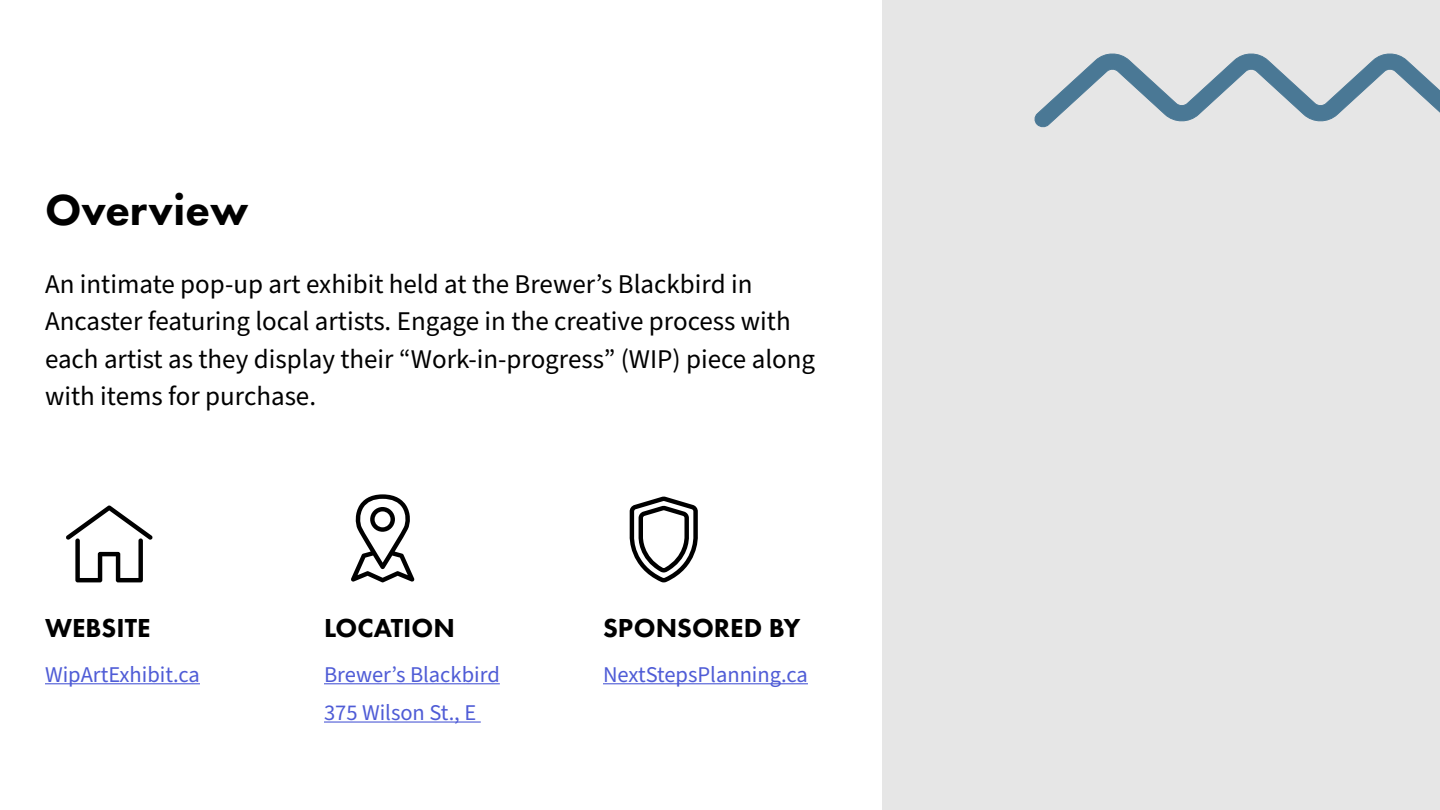
<style>
.page{position:relative;width:1440px;height:810px;background:#fff}
.page>*{position:absolute;margin:0;border:0;box-sizing:border-box;transform-origin:0 0}
.t1{font:800 45px "Futura PT";color:#000}
.t2{font:27px/37.5px "Source Sans Pro";color:#000}
.t3{font:800 27px "Futura PT";color:#000}
.t4{font:22.5px/38.2px "Source Sans Pro";color:#4f5cd6}
</style>
<div class="page">
<div style="left:882px;top:0;width:558px;height:810px;background:#e6e6e6"></div>
<svg style="left:1034px;top:53px;width:406px;height:75px"></svg>
<svg style="left:629px;top:496px;width:69px;height:86px"></svg>
<svg style="left:351px;top:494px;width:63px;height:88px"></svg>
<svg style="left:66px;top:505px;width:87px;height:77px"></svg>
<hr style="left:324px;top:683px;width:176px;height:1px;background:#4f5cd6">
<hr style="left:324px;top:721px;width:157px;height:2px;background:#4f5cd6">
<hr style="left:45px;top:683px;width:155px;height:1px;background:#4f5cd6">
<hr style="left:603px;top:683px;width:205px;height:1px;background:#4f5cd6">
<h1 class="t1" style="left:45px;top:182px;width:205px">Overview</h1>
<p class="t2" style="left:45px;top:266px;width:772px">An intimate pop-up art exhibit held at the Brewer’s Blackbird in Ancaster featuring local artists. Engage in the creative process with each artist as they display their “Work-in-progress” (WIP) piece along with items for purchase.</p>
<p class="t3" style="left:45px;top:611px;width:107px">WEBSITE</p>
<p class="t4" style="left:45px;top:656px;width:156px">WipArtExhibit.ca</p>
<p class="t3" style="left:324px;top:611px;width:132px">LOCATION</p>
<p class="t4" style="left:324px;top:656px;width:177px">Brewer’s Blackbird<br>375 Wilson St., E</p>
<p class="t3" style="left:603px;top:611px;width:199px">SPONSORED BY</p>
<p class="t4" style="left:603px;top:656px;width:206px">NextStepsPlanning.ca</p>
</div>
